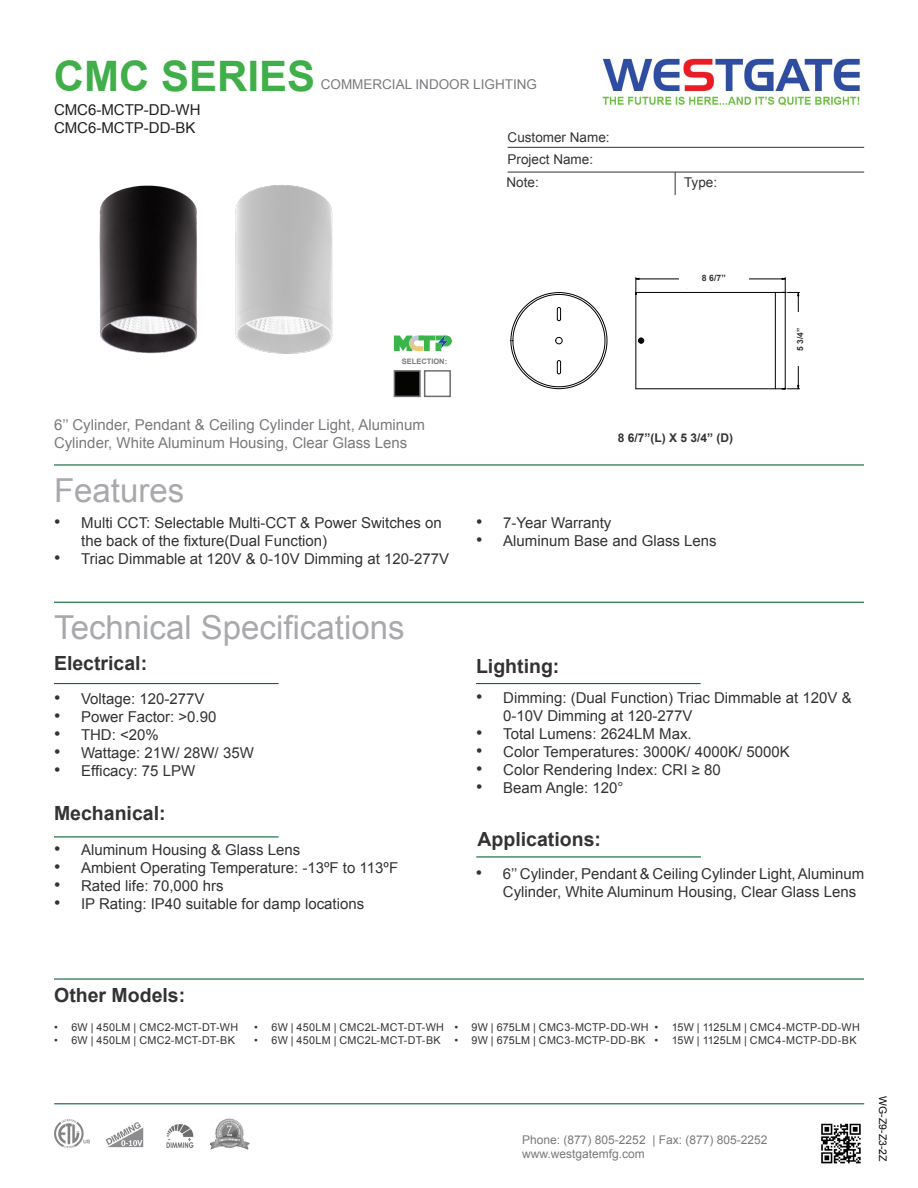
<style>
.page{position:relative;width:918px;height:1188px;background:#fff}
.page>*{position:absolute;margin:0;border:0;box-sizing:border-box;transform-origin:0 0}
.t1{font:700 42px "Arial";color:#40ae49}
.t2{font:33px "Arial";color:#a8a9ad}
.t3{font:700 19.5px "Arial";color:#333}
.t4{font:15px/18px "Arial";color:#323332}
.t5{font:15px "Arial";color:#333}
.t6{font:15px/18px "Arial";color:#787a7d}
.t7{font:15px "Arial";color:#231f20}
.t8{font:13.5px "Arial";color:#333}
.t9{font:13.5px "Arial";color:#787a7d}
.t10{font:12px "Arial";color:#787a7d}
.t11{font:700 12px "Arial";color:#333}
.t12{font:10.8px "Arial";letter-spacing:.02em;color:#333}
.t13{font:10.5px "Arial";color:#040503}
.t14{font:700 8.7px "Arial";color:#333}
.t15{font:700 8.4px "Arial";color:#333}
.t16{font:700 7.5px "Arial";color:#787a7d}
.s1{font-size:18px}
.s2{color:#333}
.s3{color:#323332}
</style>
<div class="page">
<svg style="left:556px;top:277px;width:242px;height:113px"></svg>
<hr style="left:636px;top:292px;width:149px;height:1px;background:#000">
<hr style="left:636px;top:389px;width:149px;height:1px;background:#000">
<hr style="left:798px;top:296px;width:1px;height:89px;background:#000">
<hr style="left:785px;top:292px;width:1px;height:97px;background:#000">
<hr style="left:636px;top:292px;width:1px;height:97px;background:#000">
<hr style="left:639px;top:279px;width:143px;height:1px;background:#000">
<svg style="left:635px;top:278px;width:5px;height:16px"></svg>
<svg style="left:781px;top:278px;width:19px;height:19px"></svg>
<hr style="left:775px;top:292px;width:1px;height:97px;background:#000">
<svg style="left:782px;top:385px;width:18px;height:5px"></svg>
<svg style="left:638px;top:337px;width:7px;height:7px"></svg>
<svg style="left:510px;top:292px;width:98px;height:97px"></svg>
<div style="left:787px;top:312px;width:19px;height:54px;background:#fff"></div>
<div style="left:679px;top:275px;width:69px;height:13px;background:#fff"></div>
<hr style="left:54px;top:464px;width:810px;height:2px;background:#0d6736">
<hr style="left:508px;top:147px;width:356px;height:1px;background:#333">
<svg style="left:675px;top:173px;width:1px;height:22px"></svg>
<hr style="left:508px;top:172px;width:356px;height:1px;background:#333">
<hr style="left:54px;top:602px;width:810px;height:1px;background:#0d6736">
<hr style="left:54px;top:683px;width:225px;height:1px;background:#0d6736">
<hr style="left:476px;top:683px;width:225px;height:1px;background:#0d6736">
<hr style="left:54px;top:836px;width:225px;height:1px;background:#0d6736">
<img style="left:602px;top:58px;width:258px;height:48px">
<hr style="left:54px;top:1103px;width:810px;height:1px;background:#0d6736">
<img style="left:821px;top:1123px;width:40px;height:41px">
<hr style="left:476px;top:856px;width:225px;height:2px;background:#0d6736">
<img style="left:105px;top:1122px;width:39px;height:26px">
<img style="left:166px;top:1124px;width:28px;height:24px">
<hr style="left:54px;top:978px;width:810px;height:2px;background:#0d6736">
<img style="left:55px;top:1119px;width:35px;height:29px">
<img style="left:211px;top:1118px;width:39px;height:32px">
<img style="left:235px;top:185px;width:98px;height:169px">
<img style="left:99px;top:185px;width:99px;height:169px">
<div style="left:394px;top:370px;width:27px;height:27px;background:#040503;border:2px solid #6d6e71"></div>
<div style="left:424px;top:370px;width:27px;height:27px;background:#fff;border:2px solid #6d6e71"></div>
<svg style="left:394px;top:336px;width:58px;height:15px"></svg>
<img style="left:437px;top:334px;width:12px;height:15px">
<p class="t1" style="left:54px;top:48px;width:263px">CMC SERIES</p>
<p class="t7" style="left:54px;top:100px;width:148px">CMC6-MCTP-DD-WH</p>
<p class="t7" style="left:54px;top:118px;width:143px">CMC6-MCTP-DD-BK</p>
<p class="t9" style="left:321px;top:75px;width:218px">COMMERCIAL INDOOR LIGHTING</p>
<p class="t8" style="left:508px;top:128px;width:104px">Customer Name:</p>
<p class="t8" style="left:508px;top:150px;width:87px">Project Name:</p>
<p class="t8" style="left:507px;top:173px;width:34px">Note:</p>
<p class="t8" style="left:684px;top:173px;width:35px">Type:</p>
<p class="t16" style="left:402px;top:356px;width:47px">SELECTION:</p>
<p class="t6" style="left:54px;top:416px;width:373px">6’’ Cylinder, Pendant &amp; Ceiling Cylinder Light, Aluminum<br>Cylinder, White Aluminum Housing, Clear Glass Lens</p>
<p class="t2" style="left:54px;top:469px;width:132px">Features</p>
<p class="t4" style="left:81px;top:514px;width:362px;text-indent:-27px"><span class="s1">•</span> Multi CCT: Selectable Multi-CCT &amp; Power Switches on the back of the fixture<span class="s2">(Dual Function)</span></p>
<p class="t5" style="left:54px;top:549px;width:396px"><span class="s1">•</span> Triac Dimmable at 120V &amp; 0-10V Dimming at 120-277V</p>
<p class="t2" style="left:54px;top:606px;width:352px">Technical Specifications</p>
<p class="t3" style="left:54px;top:650px;width:95px">Electrical:</p>
<p class="t5" style="left:54px;top:689px;width:152px"><span class="s1">•</span> Voltage: 120-277V</p>
<p class="t5" style="left:54px;top:707px;width:164px"><span class="s1">•</span> Power Factor: &gt;0.90</p>
<p class="t5" style="left:54px;top:725px;width:106px"><span class="s1">•</span> THD: &lt;20%</p>
<p class="t5" style="left:54px;top:743px;width:201px"><span class="s1">•</span> Wattage: 21W/ 28W/ 35W</p>
<p class="t5" style="left:54px;top:761px;width:143px"><span class="s1">•</span> Efficacy: 75 LPW</p>
<p class="t3" style="left:54px;top:801px;width:113px">Mechanical:</p>
<p class="t5" style="left:54px;top:840px;width:248px"><span class="s1">•</span> Aluminum Housing &amp; Glass Lens</p>
<p class="t5" style="left:54px;top:858px;width:346px"><span class="s1">•</span> Ambient Operating Temperature: -13ºF to 113ºF</p>
<p class="t5" style="left:54px;top:876px;width:171px"><span class="s1">•</span> Rated life: 70,000 hrs</p>
<p class="t4" style="left:54px;top:895px;width:312px"><span class="s1">•</span> IP Rating: IP40 suitable for damp locations</p>
<p class="t14" style="left:702px;top:272px;width:25px">8 6/7”</p>
<p class="t11" style="left:618px;top:429px;width:117px">8 6/7”(L) X 5 3/4” (D)</p>
<p class="t5" style="left:476px;top:513px;width:137px"><span class="s1">•</span> 7-Year Warranty</p>
<p class="t5" style="left:476px;top:531px;width:242px"><span class="s1">•</span> Aluminum Base and Glass Lens</p>
<p class="t3" style="left:476px;top:653px;width:85px">Lighting:</p>
<p class="t15" style="left:795px;top:351px;width:25px;rotate:-90deg">5 3/4”</p>
<p class="t4" style="left:503px;top:688px;width:350px;text-indent:-27px"><span class="s1">•</span> Dimming: (Dual Function) Triac Dimmable at 120V &amp;<br>0-10V Dimming at 120-277V</p>
<p class="t4" style="left:476px;top:724px;width:217px"><span class="s1">•</span> Total Lumens: 2624LM Max.</p>
<p class="t4" style="left:476px;top:742px;width:315px"><span class="s1">•</span> Color Temperatures: 3000K/ 4000K/ 5000K</p>
<p class="t4" style="left:476px;top:760px;width:246px"><span class="s1">•</span> Color Rendering Index: CRI ≥ 80</p>
<p class="t4" style="left:476px;top:778px;width:149px"><span class="s1">•</span> Beam Angle: 120°</p>
<p class="t3" style="left:478px;top:826px;width:125px">Applications:</p>
<p class="t4" style="left:503px;top:865px;width:363px;text-indent:-27px"><span class="s1">•</span> 6’’ Cylinder, Pendant &amp; Ceiling Cylinder Light, Aluminum<br>Cylinder, White Aluminum Housing, Clear Glass Lens</p>
<p class="t3" style="left:54px;top:982px;width:133px">Other Models:</p>
<p class="t12" style="left:54px;top:1020px;width:185px">• 6W | <span class="s3">450LM</span> | CMC2-MCT-DT-WH</p>
<p class="t12" style="left:54px;top:1033px;width:182px">• 6W | <span class="s3">450LM</span> | CMC2-MCT-DT-BK</p>
<p class="t12" style="left:254px;top:1020px;width:191px">• 6W | <span class="s3">450LM</span> | CMC2L-MCT-DT-WH</p>
<p class="t12" style="left:254px;top:1033px;width:188px">• 6W | <span class="s3">450LM</span> | CMC2L-MCT-DT-BK</p>
<p class="t12" style="left:454px;top:1020px;width:196px">• 9W | <span class="s3">675LM</span> | CMC3-MCTP-DD-WH</p>
<p class="t12" style="left:454px;top:1033px;width:193px">• 9W | <span class="s3">675LM</span> | CMC3-MCTP-DD-BK</p>
<p class="t12" style="left:654px;top:1020px;width:207px">• 15W | <span class="s3">1125LM</span> | CMC4-MCTP-DD-WH</p>
<p class="t12" style="left:654px;top:1033px;width:204px">• 15W | <span class="s3">1125LM</span> | CMC4-MCTP-DD-BK</p>
<p class="t10" style="left:522px;top:1132px;width:247px">Phone: (877) 805-2252 | Fax: (877) 805-2252</p>
<p class="t10" style="left:522px;top:1146px;width:124px">www.westgatemfg.com</p>
<p class="t13" style="left:890px;top:1096px;width:67px;rotate:90deg">WG-Z9-Z3-2Z</p>
</div>
